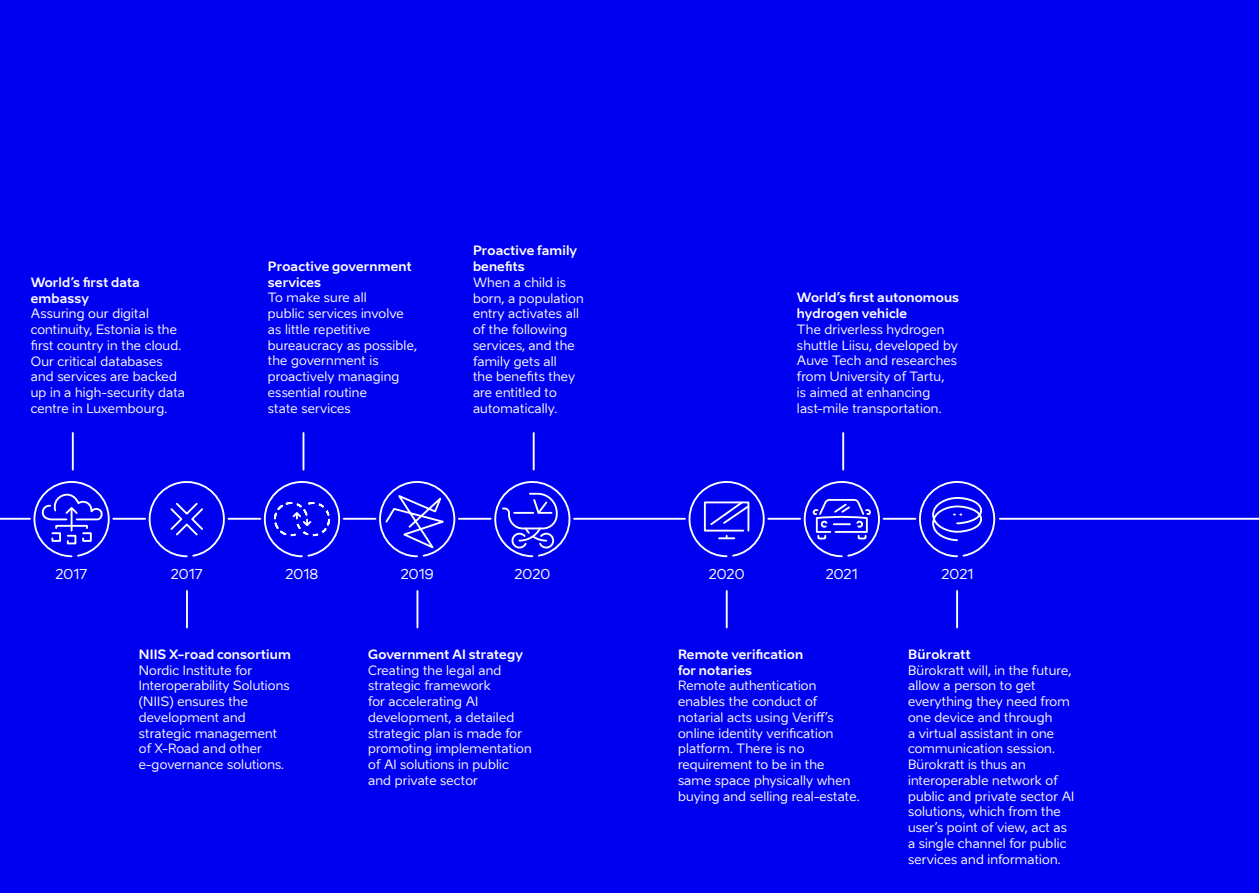
<style>
.page{position:relative;width:1259px;height:893px;background:#0000f0}
.page>*{position:absolute;margin:0;border:0;box-sizing:border-box;transform-origin:0 0}
.t1{font:13.5px "Aino";color:#fff}
.t2{font:12.75px/15.8px "Aino";letter-spacing:.015em;color:#fff}
.t3{font:700 12.75px/15.8px "Aino";letter-spacing:.015em;color:#fff}
</style>
<div class="page">
<hr style="left:72px;top:433px;width:2px;height:37px;background:#fff">
<svg style="left:33px;top:481px;width:77px;height:77px"></svg>
<hr style="left:186px;top:591px;width:2px;height:36px;background:#fff">
<svg style="left:148px;top:481px;width:77px;height:77px"></svg>
<hr style="left:302px;top:433px;width:2px;height:37px;background:#fff">
<svg style="left:263px;top:481px;width:78px;height:77px"></svg>
<hr style="left:416px;top:591px;width:2px;height:36px;background:#fff">
<svg style="left:379px;top:481px;width:77px;height:77px"></svg>
<hr style="left:533px;top:433px;width:1px;height:37px;background:#fff">
<hr style="left:459px;top:518px;width:32px;height:2px;background:#fff">
<hr style="left:344px;top:518px;width:31px;height:2px;background:#fff">
<hr style="left:228px;top:518px;width:32px;height:2px;background:#fff">
<hr style="left:113px;top:518px;width:32px;height:2px;background:#fff">
<hr style="left:0;top:518px;width:30px;height:2px;background:#fff">
<hr style="left:574px;top:518px;width:111px;height:2px;background:#fff">
<svg style="left:494px;top:481px;width:77px;height:77px"></svg>
<hr style="left:842px;top:433px;width:2px;height:37px;background:#fff">
<hr style="left:726px;top:591px;width:1px;height:36px;background:#fff">
<hr style="left:956px;top:591px;width:2px;height:36px;background:#fff">
<hr style="left:768px;top:518px;width:32px;height:2px;background:#fff">
<hr style="left:883px;top:518px;width:32px;height:2px;background:#fff">
<hr style="left:1000px;top:518px;width:259px;height:2px;background:#fff">
<svg style="left:688px;top:481px;width:77px;height:77px"></svg>
<svg style="left:803px;top:481px;width:77px;height:77px"></svg>
<svg style="left:919px;top:481px;width:77px;height:77px"></svg>
<p class="t3" style="left:31px;top:274px;width:111px">World’s first data embassy</p>
<p class="t2" style="left:31px;top:306px;width:156px">Assuring our digital continuity, Estonia is the first country in the cloud.<br>Our critical databases and services are backed up in a high-security data centre in Luxembourg.</p>
<p class="t3" style="left:268px;top:258px;width:145px">Proactive government services</p>
<p class="t2" style="left:268px;top:290px;width:150px">To make sure all<br>public services involve as little repetitive bureaucracy as possible, the government is proactively managing essential routine<br>state services</p>
<p class="t3" style="left:473px;top:243px;width:106px">Proactive family benefits</p>
<p class="t2" style="left:473px;top:274px;width:112px">When a child is born, a population entry activates all of the following services, and the family gets all<br>the benefits they are entitled to automatically.</p>
<p class="t3" style="left:797px;top:290px;width:164px">World’s first autonomous hydrogen vehicle</p>
<p class="t2" style="left:797px;top:322px;width:162px">The driverless hydrogen shuttle Liisu, developed by<br>Auve Tech and researches from University of Tartu,<br>is aimed at enhancing last-mile transportation.</p>
<p class="t1" style="left:55px;top:565px;width:33px">2017</p>
<p class="t1" style="left:171px;top:565px;width:33px">2017</p>
<p class="t1" style="left:285px;top:565px;width:35px">2018</p>
<p class="t1" style="left:401px;top:565px;width:34px">2019</p>
<p class="t1" style="left:514px;top:565px;width:37px">2020</p>
<p class="t1" style="left:708px;top:565px;width:37px">2020</p>
<p class="t1" style="left:825px;top:565px;width:34px">2021</p>
<p class="t1" style="left:941px;top:565px;width:34px">2021</p>
<p class="t3" style="left:139px;top:646px;width:154px">NIIS X-road consortium</p>
<p class="t2" style="left:139px;top:662px;width:152px">Nordic Institute for<br>Interoperability Solutions (NIIS) ensures the development and strategic management of X-Road and other e-governance solutions.</p>
<p class="t3" style="left:368px;top:646px;width:156px">Government AI strategy</p>
<p class="t2" style="left:368px;top:662px;width:165px">Creating the legal and strategic framework<br>for accelerating AI development, a detailed strategic plan is made for promoting implementation of AI solutions in public and private sector</p>
<p class="t3" style="left:678px;top:646px;width:127px">Remote verification for notaries</p>
<p class="t2" style="left:678px;top:678px;width:183px">Remote authentication enables the conduct of notarial acts using Veriff’s online identity verification platform. There is no requirement to be in the same space physically when buying and selling real-estate.</p>
<p class="t3" style="left:908px;top:646px;width:64px">Bürokratt</p>
<p class="t2" style="left:908px;top:662px;width:168px">Bürokratt will, in the future, allow a person to get everything they need from one device and through<br>a virtual assistant in one communication session.<br>Bürokratt is thus an interoperable network of public and private sector AI solutions, which from the user’s point of view, act as a single channel for public services and information.</p>
</div>
